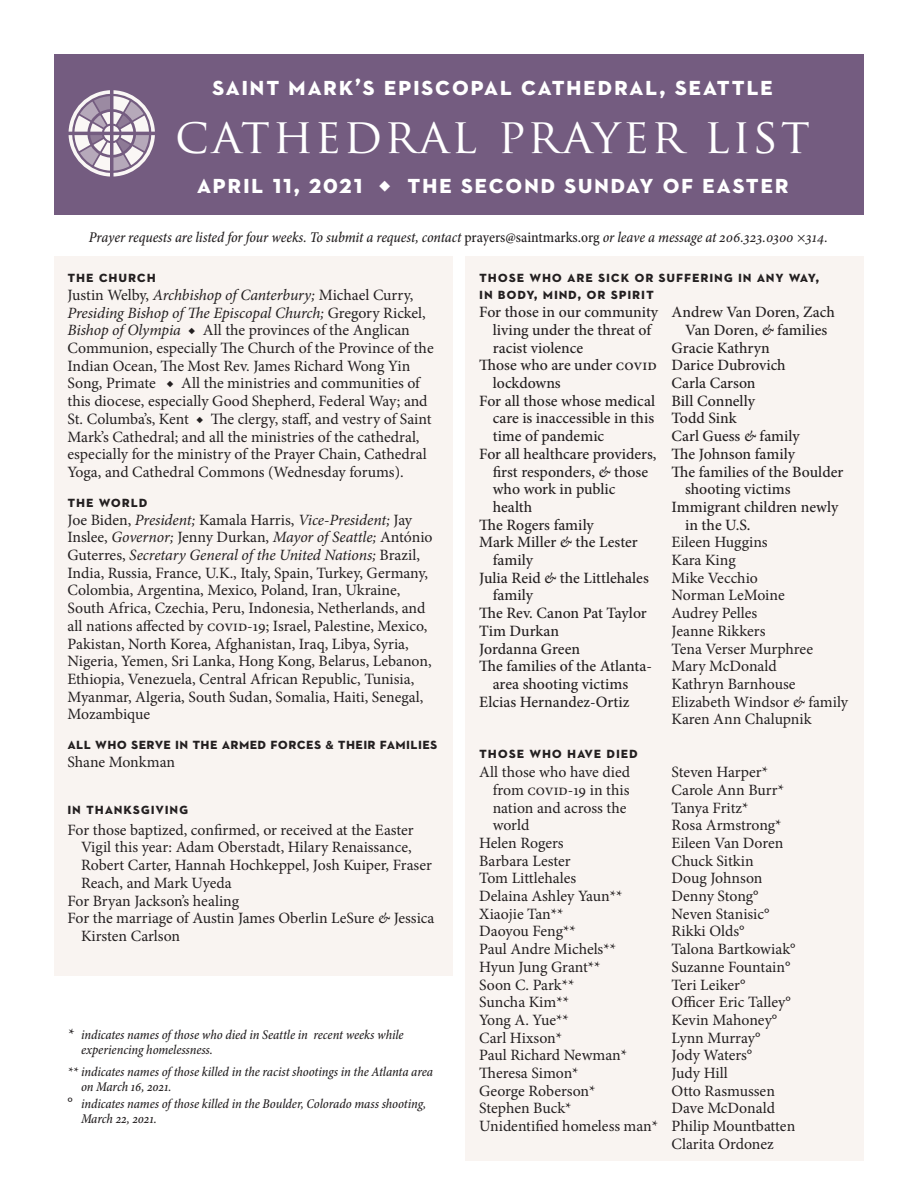
<style>
.page{position:relative;width:918px;height:1188px;background:#fff}
.page>*{position:absolute;margin:0;border:0;box-sizing:border-box;transform-origin:0 0}
.t1{font:48px "Trajan Pro";letter-spacing:.05em;color:#fff}
.t2{font:700 27px "Neutraface 2 Text";letter-spacing:.05em;color:#fff}
.t3{font:15.75px/17.7px "Minion Pro";color:#231f20}
.t4{font:500 15.75px/17.7px "Minion Pro";color:#231f20}
.t5{font:700 15.75px/16.5px "Neutraface 2 Text";letter-spacing:.05em;color:#231f20}
.t6{font:700 15.75px "Neutraface 2 Text";letter-spacing:.02em;color:#231f20}
.t7{font:italic 500 condensed 15px "Minion Pro";letter-spacing:-.005em;color:#231f20}
.t8{font:italic 500 condensed 13.5px/15px "Minion Pro";letter-spacing:-.005em;color:#231f20}
.s1{font-family:"Minion Pro"}
.s2{font-style:normal}
.s3{font-weight:400;font-stretch:normal}
.s4{font-family:"Neutraface 2 Text";font-weight:700}
.s5{font-style:italic}
.s6{font-weight:700}
.s7{font-size:12px}
.s8{font-size:15.75px}
.s9{font-weight:400;font-style:normal;font-stretch:normal;font-size:15.75px}
</style>
<div class="page">
<div style="left:54px;top:256px;width:398px;height:720px;background:#f9f4f1"></div>
<div style="left:466px;top:256px;width:398px;height:905px;background:#f9f4f1"></div>
<div style="left:54px;top:54px;width:810px;height:160px;background:#745c80"></div>
<svg style="left:69px;top:90px;width:86px;height:87px"></svg>
<p class="t2" style="left:212px;top:69px;width:563px">saint mark’s episcopal cathedral, seattle</p>
<p class="t1" style="left:175px;top:105px;width:636px">CATHEDRAL PRAYER LIST</p>
<p class="t2" style="left:197px;top:167px;width:594px">april 11, 2021 <span class="s1">◆</span> the second sunday of easter</p>
<p class="t7" style="left:89px;top:227px;width:741px">Prayer requests are listed for four weeks. To submit a request, contact <span class="s2">prayers@saintmarks.org</span> or leave a message at <span class="s3">206.323.0300 ×314.</span></p>
<p class="t3" style="left:68px;top:268px;width:368px"><span class="s4">the church<br></span>Justin Welby, <span class="s5">Archbishop of Canterbury;</span> Michael Curry, <span class="s5">Presiding Bishop of The Episcopal Church;</span> Gregory Rickel, <span class="s5">Bishop of Olympia</span> <span class="s6">◆</span> All the provinces of the Anglican Communion, especially The Church of the Province of the Indian Ocean, The Most Rev. James Richard Wong Yin Song, Primate <span class="s6">◆</span> All the ministries and communities of this diocese, especially Good Shepherd, Federal Way; and St. Columba’s, Kent <span class="s6">◆</span> The clergy, staff, and vestry of Saint Mark’s Cathedral; and all the ministries of the cathedral, especially for the ministry of the Prayer Chain, Cathedral Yoga, and Cathedral Commons (Wednesday forums).</p>
<p class="t3" style="left:68px;top:493px;width:367px"><span class="s4">the world<br></span>Joe Biden, <span class="s5">President;</span> Kamala Harris, <span class="s5">Vice-President;</span> Jay Inslee, <span class="s5">Governor;</span> Jenny Durkan, <span class="s5">Mayor of Seattle;</span> António Guterres, <span class="s5">Secretary General of the United Nations;</span> Brazil, India, Russia, France, U.K., Italy, Spain, Turkey, Germany, Colombia, Argentina, Mexico, Poland, Iran, Ukraine, South Africa, Czechia, Peru, Indonesia, Netherlands, and all nations affected by covid-19; Israel, Palestine, Mexico, Pakistan, North Korea, Afghanistan, Iraq, Libya, Syria, Nigeria, Yemen, Sri Lanka, Hong Kong, Belarus, Lebanon, Ethiopia, Venezuela, Central African Republic, Tunisia, Myanmar, Algeria, South Sudan, Somalia, Haiti, Senegal, Mozambique</p>
<p class="t6" style="left:68px;top:734px;width:372px">all who serve in the armed forces <span class="s7">&amp;</span> their families</p>
<p class="t3" style="left:68px;top:753px;width:109px">Shane Monkman</p>
<p class="t5" style="left:68px;top:801px;width:122px">in thanksgiving</p>
<p class="t3" style="left:81px;top:821px;width:353px;text-indent:-14px">For those baptized, confirmed, or received at the Easter Vigil this year: Adam Oberstadt, Hilary Renaissance, Robert Carter, Hannah Hochkeppel, Josh Kuiper, Fraser Reach, and Mark Uyeda</p>
<p class="t3" style="left:68px;top:892px;width:173px">For Bryan Jackson’s healing</p>
<p class="t3" style="left:81px;top:909px;width:355px;text-indent:-14px">For the marriage of Austin James Oberlin LeSure <span class="s5">&amp;</span> Jessica<br>Kirsten Carlson</p>
<p class="t8" style="left:81px;top:1027px;width:324px;text-indent:-14px"><span class="s8">*</span> indicates names of those who died in Seattle in recent weeks while experiencing homelessness.</p>
<p class="t8" style="left:81px;top:1064px;width:354px;text-indent:-14px">** indicates names of those killed in the racist shootings in the Atlanta area on March 16, 2021.</p>
<p class="t8" style="left:81px;top:1096px;width:347px;text-indent:-14px"><span class="s9">°</span> indicates names of those killed in the Boulder, Colorado mass shooting,<br>March 22, 2021.</p>
<p class="t5" style="left:479px;top:269px;width:342px">those who are sick or suffering in any way, in body, mind, or spirit</p>
<p class="t4" style="left:493px;top:303px;width:167px;text-indent:-14px">For those in our community living under the threat of racist violence</p>
<p class="t4" style="left:493px;top:356px;width:165px;text-indent:-14px">Those who are under covid lockdowns</p>
<p class="t4" style="left:493px;top:392px;width:164px;text-align:justify;text-indent:-14px">For all those whose medical care is inaccessible in this time of pandemic</p>
<p class="t4" style="left:493px;top:445px;width:165px;text-indent:-14px">For all healthcare providers, first responders, <span class="s5">&amp;</span> those who work in public health</p>
<p class="t4" style="left:479px;top:516px;width:116px">The Rogers family</p>
<p class="t4" style="left:493px;top:533px;width:147px;text-indent:-14px">Mark Miller <span class="s5">&amp;</span> the Lester family</p>
<p class="t4" style="left:493px;top:569px;width:158px;text-indent:-14px">Julia Reid <span class="s5">&amp;</span> the Littlehales family</p>
<p class="t4" style="left:479px;top:604px;width:169px">The Rev. Canon Pat Taylor</p>
<p class="t4" style="left:479px;top:622px;width:81px">Tim Durkan</p>
<p class="t4" style="left:479px;top:640px;width:102px">Jordanna Green</p>
<p class="t4" style="left:493px;top:657px;width:161px;text-indent:-14px">The families of the Atlanta&shy;area shooting victims</p>
<p class="t4" style="left:479px;top:693px;width:152px">Elcias Hernandez-Ortiz</p>
<p class="t5" style="left:479px;top:744px;width:160px">those who have died</p>
<p class="t3" style="left:493px;top:763px;width:139px;text-indent:-14px">All those who have died from covid-19 in this nation and across the world</p>
<p class="t3" style="left:479px;top:834px;width:86px">Helen Rogers</p>
<p class="t3" style="left:479px;top:852px;width:93px">Barbara Lester</p>
<p class="t3" style="left:479px;top:870px;width:99px">Tom Littlehales</p>
<p class="t3" style="left:479px;top:887px;width:145px">Delaina Ashley Yaun**</p>
<p class="t3" style="left:479px;top:905px;width:86px">Xiaojie Tan**</p>
<p class="t3" style="left:479px;top:923px;width:98px">Daoyou Feng**</p>
<p class="t3" style="left:479px;top:940px;width:138px">Paul Andre Michels**</p>
<p class="t3" style="left:479px;top:958px;width:123px">Hyun Jung Grant**</p>
<p class="t3" style="left:479px;top:976px;width:97px">Soon C. Park**</p>
<p class="t3" style="left:479px;top:993px;width:91px">Suncha Kim**</p>
<p class="t3" style="left:479px;top:1011px;width:91px">Yong A. Yue**</p>
<p class="t3" style="left:479px;top:1029px;width:84px">Carl Hixson*</p>
<p class="t3" style="left:479px;top:1047px;width:150px">Paul Richard Newman*</p>
<p class="t3" style="left:479px;top:1064px;width:101px">Theresa Simon*</p>
<p class="t3" style="left:479px;top:1082px;width:118px">George Roberson*</p>
<p class="t3" style="left:479px;top:1100px;width:94px">Stephen Buck*</p>
<p class="t3" style="left:479px;top:1117px;width:180px">Unidentified homeless man*</p>
<p class="t4" style="left:672px;top:303px;width:165px;text-align:center">Andrew Van Doren, Zach<br>Van Doren, <span class="s5">&amp;</span> families</p>
<p class="t4" style="left:672px;top:339px;width:100px">Gracie Kathryn</p>
<p class="t4" style="left:672px;top:356px;width:116px">Darice Dubrovich</p>
<p class="t4" style="left:672px;top:374px;width:85px">Carla Carson</p>
<p class="t4" style="left:672px;top:392px;width:85px">Bill Connelly</p>
<p class="t4" style="left:672px;top:410px;width:67px">Todd Sink</p>
<p class="t4" style="left:672px;top:427px;width:130px">Carl Guess <span class="s5">&amp;</span> family</p>
<p class="t4" style="left:672px;top:445px;width:125px">The Johnson family</p>
<p class="t4" style="left:685px;top:463px;width:160px;text-indent:-14px">The families of the Boulder shooting victims</p>
<p class="t4" style="left:685px;top:498px;width:155px;text-indent:-14px">Immigrant children newly in the U.S.</p>
<p class="t3" style="left:672px;top:534px;width:98px">Eileen Huggins</p>
<p class="t3" style="left:672px;top:551px;width:66px">Kara King</p>
<p class="t3" style="left:672px;top:569px;width:88px">Mike Vecchio</p>
<p class="t3" style="left:672px;top:587px;width:115px">Norman LeMoine</p>
<p class="t3" style="left:672px;top:604px;width:87px">Audrey Pelles</p>
<p class="t3" style="left:672px;top:622px;width:95px">Jeanne Rikkers</p>
<p class="t3" style="left:672px;top:640px;width:143px">Tena Verser Murphree</p>
<p class="t3" style="left:672px;top:657px;width:107px">Mary McDonald</p>
<p class="t3" style="left:672px;top:675px;width:126px">Kathryn Barnhouse</p>
<p class="t3" style="left:672px;top:693px;width:178px">Elizabeth Windsor <span class="s5">&amp;</span> family</p>
<p class="t3" style="left:672px;top:711px;width:142px">Karen Ann Chalupnik</p>
<p class="t3" style="left:672px;top:763px;width:98px">Steven Harper*</p>
<p class="t3" style="left:672px;top:781px;width:114px">Carole Ann Burr*</p>
<p class="t3" style="left:672px;top:799px;width:78px">Tanya Fritz*</p>
<p class="t3" style="left:672px;top:816px;width:112px">Rosa Armstrong*</p>
<p class="t3" style="left:672px;top:834px;width:113px">Eileen Van Doren</p>
<p class="t3" style="left:672px;top:852px;width:83px">Chuck Sitkin</p>
<p class="t3" style="left:672px;top:870px;width:92px">Doug Johnson</p>
<p class="t3" style="left:672px;top:887px;width:89px">Denny Stong°</p>
<p class="t3" style="left:672px;top:905px;width:99px">Neven Stanisic°</p>
<p class="t3" style="left:672px;top:923px;width:74px">Rikki Olds°</p>
<p class="t3" style="left:672px;top:940px;width:125px">Talona Bartkowiak°</p>
<p class="t3" style="left:672px;top:958px;width:120px">Suzanne Fountain°</p>
<p class="t3" style="left:672px;top:976px;width:75px">Teri Leiker°</p>
<p class="t3" style="left:672px;top:993px;width:121px">Officer Eric Talley°</p>
<p class="t3" style="left:672px;top:1011px;width:107px">Kevin Mahoney°</p>
<p class="t3" style="left:672px;top:1029px;width:90px">Lynn Murray°</p>
<p class="t3" style="left:672px;top:1047px;width:82px">Jody Waters°</p>
<p class="t3" style="left:672px;top:1064px;width:58px">Judy Hill</p>
<p class="t3" style="left:672px;top:1082px;width:105px">Otto Rasmussen</p>
<p class="t3" style="left:672px;top:1100px;width:105px">Dave McDonald</p>
<p class="t3" style="left:672px;top:1117px;width:125px">Philip Mountbatten</p>
<p class="t3" style="left:672px;top:1135px;width:104px">Clarita Ordonez</p>
</div>
